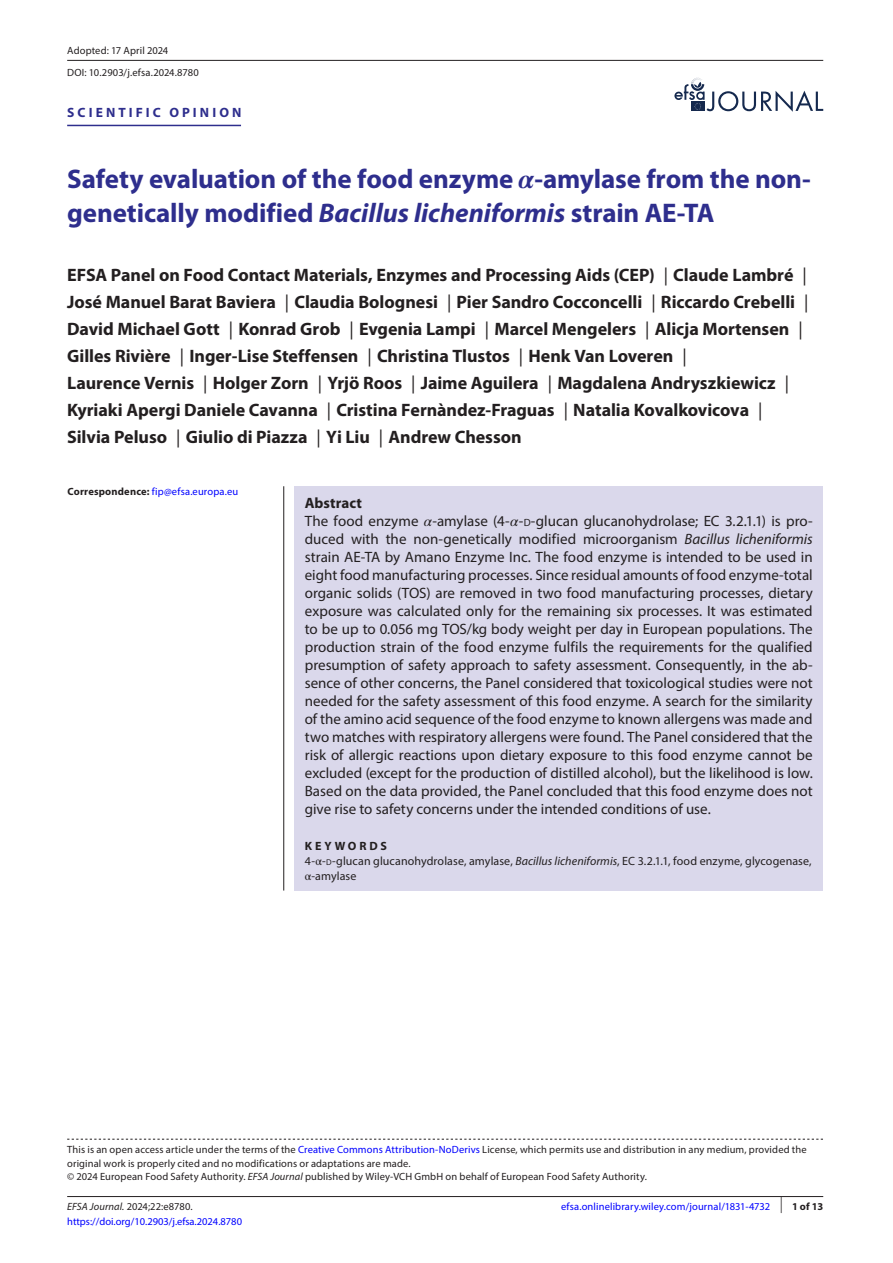
<style>
.page{position:relative;width:893px;height:1263px;background:#fff}
.page>*{position:absolute;margin:0;border:0;box-sizing:border-box;transform-origin:0 0}
.t1{font:700 27px/34.5px "Myriad Pro";letter-spacing:-.005em;color:#2e2e8d}
.t2{font:700 18px/27px "Myriad Pro";letter-spacing:-.005em;color:#231f20}
.t3{font:15px/18px "Myriad Pro";color:#231f20}
.t4{font:700 13.5px "Myriad Pro";letter-spacing:.23em;color:#2e2e8d}
.t5{font:12px/15px "Myriad Pro";letter-spacing:.005em;color:#231f20}
.t6{font:10.5px/13.5px "Myriad Pro";letter-spacing:.01em;color:#231f20}
.t7{font:10.5px "Myriad Pro";letter-spacing:.01em;color:#00f}
.t8{font:700 10.5px "Myriad Pro";color:#231f20}
.s1{font-family:"STIX";font-style:italic}
.s2{font-style:italic}
.s3{font-weight:400}
.s4{font-weight:700;color:#231f20}
.s5{font-weight:700}
.s6{font-size:10.5px}
.s7{font-family:"STIX"}
.s8{font-size:8.4px}
.s9{color:#00f}
</style>
<div class="page">
<hr style="left:67px;top:1196px;width:756px;height:1px;background:#231f20">
<svg style="left:674px;top:78px;width:149px;height:34px"></svg>
<hr style="left:67px;top:125px;width:174px;height:1px;background:#2e2e8d">
<hr style="left:67px;top:60px;width:756px;height:1px;background:#231f20">
<svg style="left:67px;top:1139px;width:756px;height:1px"></svg>
<div style="left:294px;top:486px;width:529px;height:404px;background:#dad8eb"></div>
<hr style="left:283px;top:486px;width:1px;height:404px;background:#231f20">
<p class="t6" style="left:67px;top:39px;width:133px;line-height:22px">Adopted: 17 April 2024<br>DOI: 10.2903/j.efsa.2024.8780</p>
<p class="t4" style="left:67px;top:104px;width:176px">SCIENTIFIC OPINION</p>
<h1 class="t1" style="left:67px;top:160px;width:745px">Safety evaluation of the food enzyme <span class="s1">α</span>-amylase from the non&shy;genetically modified <span class="s2">Bacillus licheniformis</span> strain AE-TA</h1>
<p class="t2" style="left:67px;top:261px;width:743px">EFSA Panel on Food Contact Materials, Enzymes and Processing Aids (CEP) <span class="s3">|</span> Claude Lambré <span class="s3">| </span>José Manuel Barat Baviera <span class="s3">|</span> Claudia Bolognesi <span class="s3">|</span> Pier Sandro Cocconcelli <span class="s3">|</span> Riccardo Crebelli <span class="s3">| </span>David Michael Gott <span class="s3">|</span> Konrad Grob <span class="s3">|</span> Evgenia Lampi <span class="s3">|</span> Marcel Mengelers <span class="s3">|</span> Alicja Mortensen <span class="s3">| </span>Gilles Rivière <span class="s3">|</span> Inger-Lise Steffensen <span class="s3">|</span> Christina Tlustos <span class="s3">|</span> Henk Van Loveren <span class="s3">|<br></span>Laurence Vernis <span class="s3">|</span> Holger Zorn <span class="s3">|</span> Yrjö Roos <span class="s3">|</span> Jaime Aguilera <span class="s3">|</span> Magdalena Andryszkiewicz <span class="s3">| </span>Kyriaki Apergi Daniele Cavanna <span class="s3">|</span> Cristina Fernàndez-Fraguas <span class="s3">|</span> Natalia Kovalkovicova <span class="s3">| </span>Silvia Peluso <span class="s3">|</span> Giulio di Piazza <span class="s3">|</span> Yi Liu <span class="s3">|</span> Andrew Chesson</p>
<p class="t7" style="left:67px;top:485px;width:172px"><span class="s4">Correspondence:</span> fip@efsa.europa.eu</p>
<p class="t3" style="left:305px;top:494px;width:510px"><span class="s5">Abstract<br></span>The food enzyme <span class="s1">α</span>-amylase (4-<span class="s1">α</span>-<span class="s6">d</span>-glucan glucanohydrolase; EC 3.2.1.1) is pro&shy;duced with the non-genetically modified microorganism <span class="s2">Bacillus licheniformis </span>strain AE-TA by Amano Enzyme Inc. The food enzyme is intended to be used in eight food manufacturing processes. Since residual amounts of food enzyme-total organic solids (TOS) are removed in two food manufacturing processes, dietary exposure was calculated only for the remaining six processes. It was estimated to be up to 0.056 mg TOS/kg body weight per day in European populations. The production strain of the food enzyme fulfils the requirements for the qualified presumption of safety approach to safety assessment. Consequently, in the ab&shy;sence of other concerns, the Panel considered that toxicological studies were not needed for the safety assessment of this food enzyme. A search for the similarity of the amino acid sequence of the food enzyme to known allergens was made and two matches with respiratory allergens were found. The Panel considered that the risk of allergic reactions upon dietary exposure to this food enzyme cannot be excluded (except for the production of distilled alcohol), but the likelihood is low.<br>Based on the data provided, the Panel concluded that this food enzyme does not give rise to safety concerns under the intended conditions of use.</p>
<p class="t5" style="left:305px;top:838px;width:508px"><span class="s5">KEYWORDS<br></span>4-<span class="s7">α</span>-<span class="s8">d</span>-glucan glucanohydrolase, amylase, <span class="s2">Bacillus licheniformis</span>, EC 3.2.1.1, food enzyme, glycogenase, <span class="s7">α</span>-amylase</p>
<p class="t6" style="left:67px;top:1142px;width:741px">This is an open access article under the terms of the <span class="s9">Creative Commons Attribution-NoDerivs</span> License, which permits use and distribution in any medium, provided the original work is properly cited and no modifications or adaptations are made.<br>© 2024 European Food Safety Authority. <span class="s2">EFSA Journal</span> published by Wiley-VCH GmbH on behalf of European Food Safety Authority.</p>
<p class="t6" style="left:67px;top:1200px;width:127px"><span class="s2">EFSA Journal.</span> 2024;22:e8780.</p>
<p class="t8" style="left:780px;top:1200px;width:45px"><sup>|</sup> 1 of 13</p>
<p class="t7" style="left:67px;top:1215px;width:176px">https://doi.org/10.2903/j.efsa.2024.8780</p>
<p class="t7" style="left:561px;top:1200px;width:211px">efsa.onlinelibrary.wiley.com/journal/1831-4732</p>
</div>
